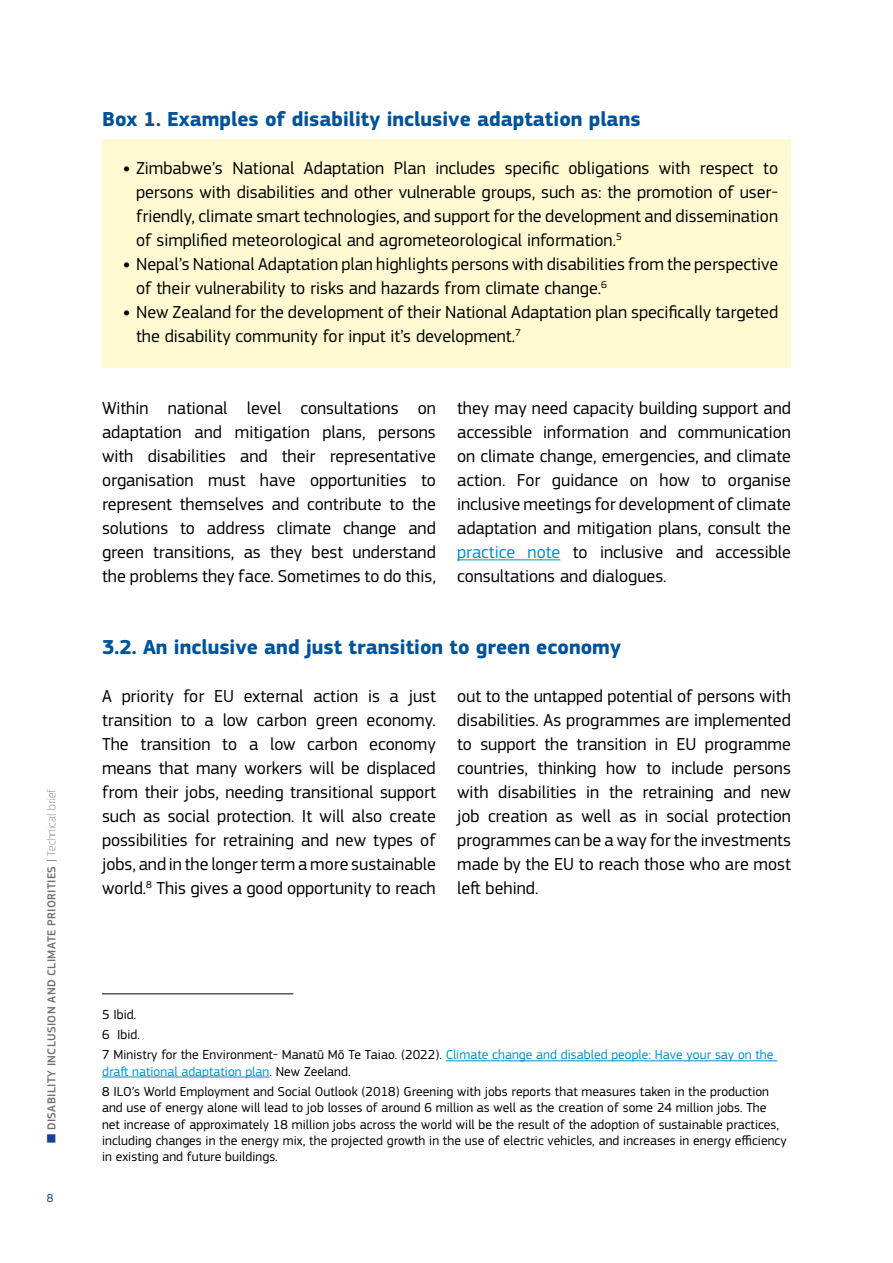
<style>
.page{position:relative;width:893px;height:1263px;background:#fff}
.page>*{position:absolute;margin:0;border:0;box-sizing:border-box;transform-origin:0 0}
.Bodytext{font:700 21px "EC Square Sans Pro";color:#00539a}
.Heading_2_NO_NUMBER{font:700 21px "EC Square Sans Pro";color:#00539a}
.Bodytext-2{font:18px/24px "EC Square Sans Pro";color:#000;text-align:justify}
.BOX_Yellow_BULLETS{font:18px/24px "EC Square Sans Pro";color:#000}
.FOOTNOTE{font:13.5px/16.2px "EC Square Sans Pro";letter-spacing:.005em;color:#000}
.FOOTNOTE-2{font:13.5px/16.2px "EC Square Sans Pro";letter-spacing:.005em;color:#008fcf}
.t1{font:500 12px "EC Square Sans Pro";letter-spacing:.03em;color:#706f6f}
.t2{font:12px "EC Square Sans Pro";color:#164194}
.s1{color:#164194}
.s2{font-weight:400}
.s3{font-weight:100}
.s4{font-weight:700}
.s5{color:#008fcf}
.s6{color:#000}
</style>
<div class="page">
<div style="left:102px;top:139px;width:689px;height:133px;background:#fffad2"></div>
<div style="left:102px;top:235px;width:689px;height:85px;background:#fffad2"></div>
<div style="left:102px;top:283px;width:689px;height:85px;background:#fffad2"></div>
<hr style="left:102px;top:993px;width:191px;height:1px;background:#000">
<hr style="left:446px;top:1060px;width:331px;height:1px;background:#008fcf">
<hr style="left:102px;top:1077px;width:167px;height:1px;background:#008fcf">
<hr style="left:457px;top:559px;width:103px;height:1px;background:#008fcf">
<p class="t1" style="left:45px;top:1143px;width:356px;rotate:-90deg"><span class="s1">■</span> DISABILITY INCLUSION AND CLIMATE PRIORITIES <span class="s2">|</span> <span class="s3">Technical brief</span></p>
<p class="t2" style="left:47px;top:1191px;width:8px">8</p>
<p class="Bodytext" style="left:102px;top:107px;width:540px">Box 1. Examples of disability inclusive adaptation plans</p>
<p class="BOX_Yellow_BULLETS" style="left:136px;top:156px;width:644px;text-align:justify;text-indent:-13px"><span class="s4">•</span> Zimbabwe’s National Adaptation Plan includes specific obligations with respect to persons with disabilities and other vulnerable groups, such as: the promotion of user&shy;friendly, climate smart technologies, and support for the development and dissemination of simplified meteorological and agrometeorological information.<sup>5</sup></p>
<p class="BOX_Yellow_BULLETS" style="left:136px;top:252px;width:644px;text-indent:-13px"><span class="s4">•</span> Nepal’s National Adaptation plan highlights persons with disabilities from the perspective of their vulnerability to risks and hazards from climate change.<sup>6</sup></p>
<p class="BOX_Yellow_BULLETS" style="left:136px;top:300px;width:644px;text-indent:-13px"><span class="s4">•</span> New Zealand for the development of their National Adaptation plan specifically targeted the disability community for input it’s development.<sup>7</sup></p>
<p class="Bodytext-2" style="left:102px;top:396px;width:335px">Within national level consultations on adaptation and mitigation plans, persons with disabilities and their representative organisation must have opportunities to represent themselves and contribute to the solutions to address climate change and green transitions, as they best understand the problems they face. Sometimes to do this,</p>
<p class="Bodytext-2" style="left:457px;top:396px;width:335px">they may need capacity building support and accessible information and communication on climate change, emergencies, and climate action. For guidance on how to organise inclusive meetings for development of climate adaptation and mitigation plans, consult the <span class="s5">practice note</span> to inclusive and accessible consultations and dialogues.</p>
<h2 class="Heading_2_NO_NUMBER" style="left:102px;top:635px;width:520px">3.2. An inclusive and just transition to green economy</h2>
<p class="Bodytext-2" style="left:102px;top:684px;width:335px">A priority for EU external action is a just transition to a low carbon green economy.<br>The transition to a low carbon economy means that many workers will be displaced from their jobs, needing transitional support such as social protection. It will also create possibilities for retraining and new types of jobs, and in the longer term a more sustainable world.<sup>8</sup> This gives a good opportunity to reach</p>
<p class="Bodytext-2" style="left:457px;top:684px;width:335px">out to the untapped potential of persons with disabilities. As programmes are implemented to support the transition in EU programme countries, thinking how to include persons with disabilities in the retraining and new job creation as well as in social protection programmes can be a way for the investments made by the EU to reach those who are most left behind.</p>
<p class="FOOTNOTE" style="left:102px;top:1006px;width:36px">5 Ibid.</p>
<p class="FOOTNOTE" style="left:102px;top:1026px;width:39px">6 Ibid.</p>
<p class="FOOTNOTE-2" style="left:102px;top:1047px;width:673px"><span class="s6">7 Ministry for the Environment- Manatū Mō Te Taiao. (2022).</span> Climate change and disabled people: Have your say on the draft national adaptation plan<span class="s6">. New Zeeland.</span></p>
<p class="FOOTNOTE" style="left:102px;top:1084px;width:686px">8 ILO’s World Employment and Social Outlook (2018) Greening with jobs reports that measures taken in the production and use of energy alone will lead to job losses of around 6 million as well as the creation of some 24 million jobs. The net increase of approximately 18 million jobs across the world will be the result of the adoption of sustainable practices, including changes in the energy mix, the projected growth in the use of electric vehicles, and increases in energy efficiency in existing and future buildings.</p>
</div>
